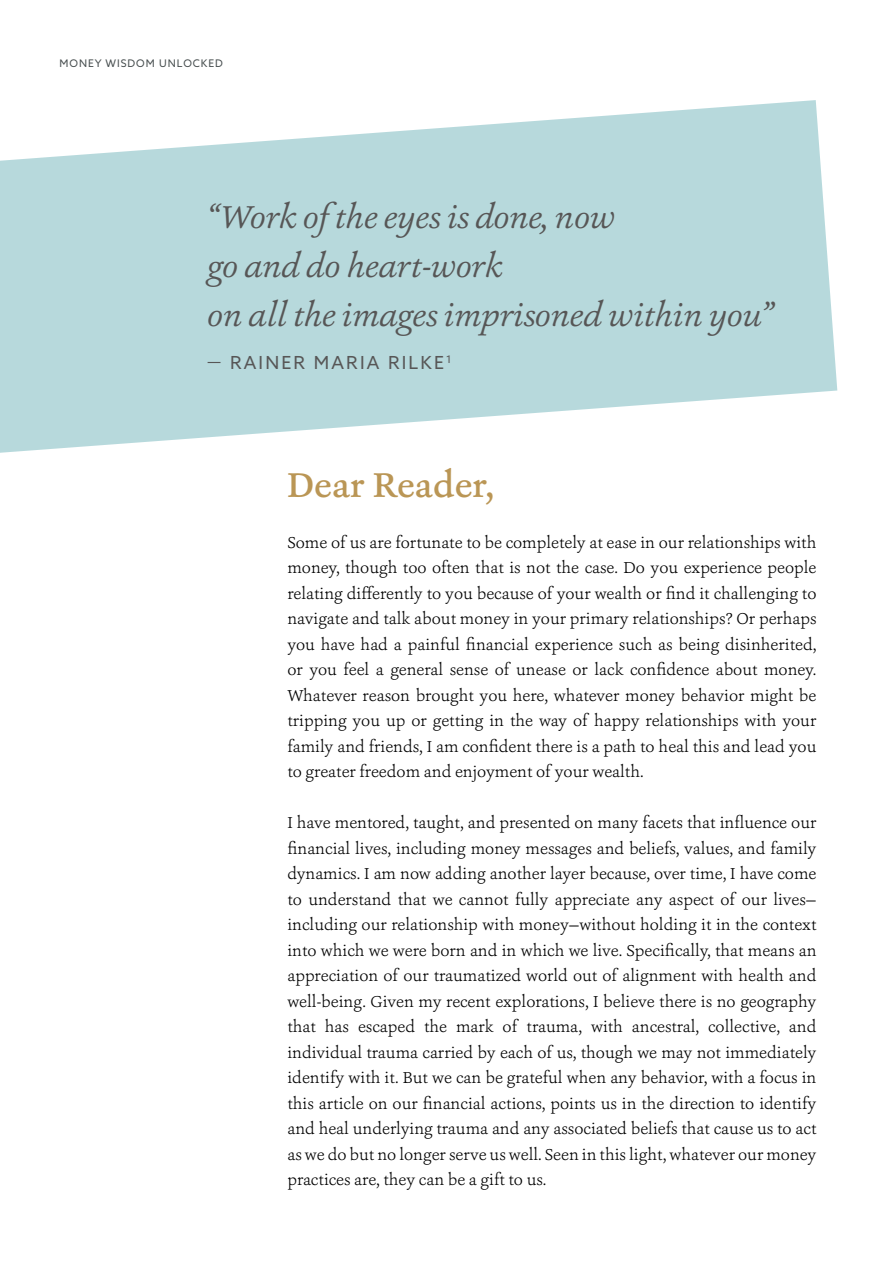
<style>
.page{position:relative;width:893px;height:1263px;background:#fff}
.page>*{position:absolute;margin:0;border:0;box-sizing:border-box;transform-origin:0 0}
.t1{font:500 36px "Ashbury";color:#ba9655}
.t2{font:italic 33px/48.6px "Ashbury";letter-spacing:-.02em;color:#575656}
.t3{font:18px "Azo Sans";letter-spacing:.12em;color:#575656}
.t4{font:300 16.5px/25.5px "Ashbury";color:#000;text-align:justify}
.t5{font:10.5px "Azo Sans";letter-spacing:.09em;color:#474e4f}
</style>
<div class="page">
<svg style="left:0;top:100px;width:837px;height:353px;fill:#b7d9dc"></svg>
<p class="t5" style="left:60px;top:56px;width:165px">MONEY WISDOM UNLOCKED</p>
<h2 class="t2" style="left:207px;top:192px;width:568px">“Work of the eyes is done, now<br>go and do heart-work<br>on all the images imprisoned within you”</h2>
<p class="t3" style="left:207px;top:350px;width:246px">— RAINER MARIA RILKE<sup>1</sup></p>
<h1 class="t1" style="left:287px;top:461px;width:208px">Dear Reader,</h1>
<p class="t4" style="left:287px;top:530px;width:531px">Some of us are fortunate to be completely at ease in our relationships with money, though too often that is not the case. Do you experience people relating differently to you because of your wealth or find it challenging to navigate and talk about money in your primary relationships? Or perhaps you have had a painful financial experience such as being disinherited, or you feel a general sense of unease or lack confidence about money.<br>Whatever reason brought you here, whatever money behavior might be tripping you up or getting in the way of happy relationships with your family and friends, I am confident there is a path to heal this and lead you to greater freedom and enjoyment of your wealth.</p>
<p class="t4" style="left:287px;top:810px;width:531px">I have mentored, taught, and presented on many facets that influence our financial lives, including money messages and beliefs, values, and family dynamics. I am now adding another layer because, over time, I have come to understand that we cannot fully appreciate any aspect of our lives— including our relationship with money—without holding it in the context into which we were born and in which we live. Specifically, that means an appreciation of our traumatized world out of alignment with health and well-being. Given my recent explorations, I believe there is no geography that has escaped the mark of trauma, with ancestral, collective, and individual trauma carried by each of us, though we may not immediately identify with it. But we can be grateful when any behavior, with a focus in this article on our financial actions, points us in the direction to identify and heal underlying trauma and any associated beliefs that cause us to act as we do but no longer serve us well. Seen in this light, whatever our money practices are, they can be a gift to us.</p>
</div>
